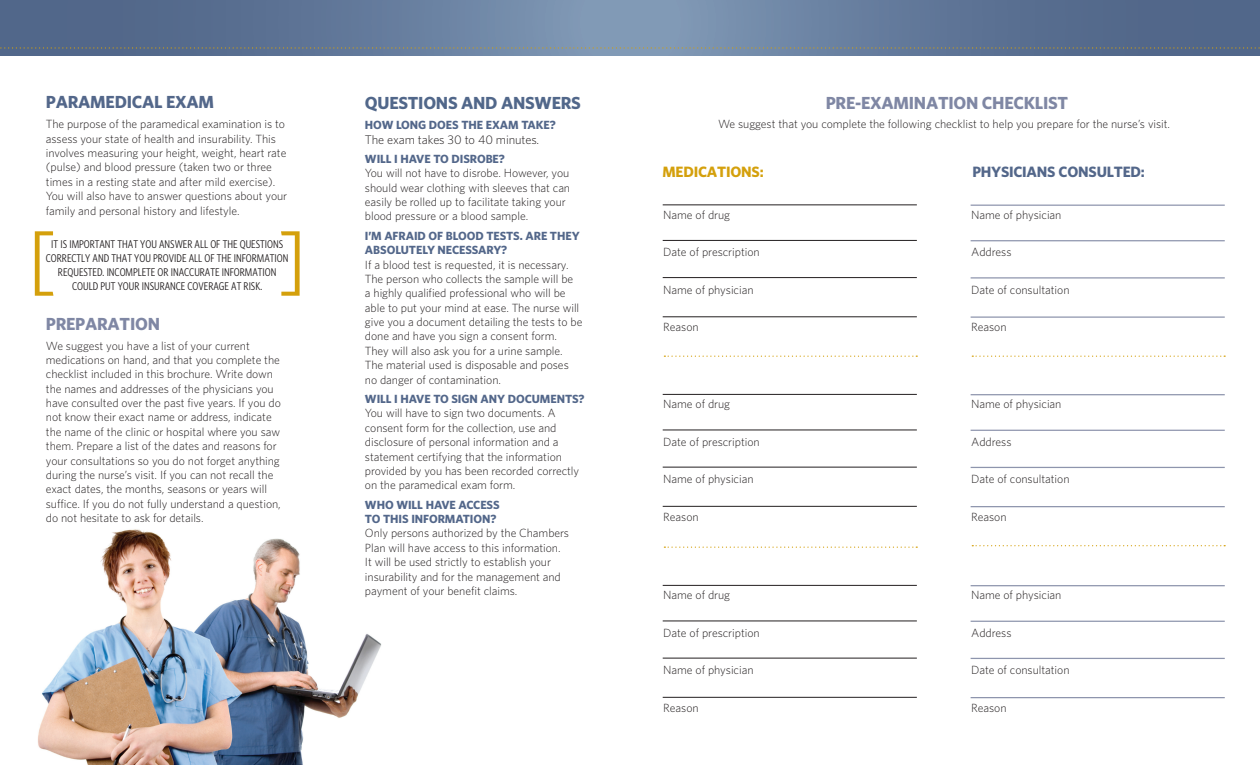
<style>
.page{position:relative;width:1260px;height:765px;background:#fff}
.page>*{position:absolute;margin:0;border:0;box-sizing:border-box;transform-origin:0 0}
.t1{font:81px "Whitney Condensed";color:#d4a00c}
.t2{font:700 17.5px "Whitney";letter-spacing:-.015em;color:#7f87a4}
.t3{font:700 17.5px "Whitney";letter-spacing:-.015em;color:#51678a}
.t4{font:700 17.5px "Whitney";letter-spacing:-.015em;color:#53678a}
.t5{font:700 15px "Whitney";letter-spacing:-.015em;color:#53678a}
.t6{font:700 15px "Whitney";letter-spacing:-.015em;color:#d4a00c}
.t7{font:300 12.5px "Whitney";letter-spacing:-.01em;color:#231f20}
.Body{font:300 11.88px/14.4px "Whitney";letter-spacing:-.005em;color:#231f20}
.Subhead{font:700 11.88px/14.4px "Whitney";letter-spacing:-.005em;color:#53678a}
.t8{font:11.25px/13.8px "Whitney Condensed";color:#231f20;text-align:center}
</style>
<div class="page">
<img style="left:38px;top:529px;width:344px;height:236px">
<hr style="left:663px;top:316px;width:254px;height:1px;background:#231f20">
<hr style="left:663px;top:277px;width:254px;height:1px;background:#231f20">
<hr style="left:663px;top:240px;width:254px;height:1px;background:#231f20">
<hr style="left:663px;top:205px;width:254px;height:1px;background:#231f20">
<hr style="left:663px;top:506px;width:254px;height:1px;background:#231f20">
<hr style="left:663px;top:467px;width:254px;height:1px;background:#231f20">
<hr style="left:663px;top:430px;width:254px;height:1px;background:#231f20">
<hr style="left:663px;top:394px;width:254px;height:1px;background:#231f20">
<hr style="left:663px;top:697px;width:254px;height:1px;background:#231f20">
<hr style="left:663px;top:658px;width:254px;height:1px;background:#231f20">
<hr style="left:663px;top:621px;width:254px;height:1px;background:#231f20">
<hr style="left:663px;top:585px;width:254px;height:1px;background:#231f20">
<hr style="left:971px;top:316px;width:254px;height:2px;background:#8e95ad">
<hr style="left:971px;top:506px;width:254px;height:1px;background:#8e95ad">
<hr style="left:971px;top:697px;width:254px;height:1px;background:#8e95ad">
<hr style="left:971px;top:277px;width:254px;height:2px;background:#8e95ad">
<hr style="left:971px;top:467px;width:254px;height:1px;background:#8e95ad">
<hr style="left:971px;top:658px;width:254px;height:1px;background:#8e95ad">
<hr style="left:971px;top:240px;width:254px;height:1px;background:#8e95ad">
<hr style="left:971px;top:430px;width:254px;height:1px;background:#8e95ad">
<hr style="left:971px;top:621px;width:254px;height:1px;background:#8e95ad">
<hr style="left:971px;top:205px;width:254px;height:1px;background:#8e95ad">
<hr style="left:971px;top:394px;width:254px;height:1px;background:#8e95ad">
<hr style="left:971px;top:585px;width:254px;height:1px;background:#8e95ad">
<svg style="left:0;top:0;width:1260px;height:55px;background:#62799a"></svg>
<svg style="left:0;top:47px;width:1260px;height:2px;background:#737f84"></svg>
<svg style="left:664px;top:356px;width:253px;height:1px"></svg>
<svg style="left:972px;top:356px;width:253px;height:1px"></svg>
<svg style="left:972px;top:545px;width:253px;height:1px"></svg>
<svg style="left:664px;top:547px;width:253px;height:1px"></svg>
<p class="t4" style="left:46px;top:90px;width:170px">PARAMEDICAL EXAM</p>
<p class="Body" style="left:46px;top:117px;width:243px">The purpose of the paramedical examination is to assess your state of health and insurability. This involves measuring your height, weight, heart rate (pulse) and blood pressure (taken two or three times in a resting state and after mild exercise).<br>You will also have to answer questions about your family and personal history and lifestyle.</p>
<p class="t8" style="left:46px;top:237px;width:244px">IT IS IMPORTANT THAT YOU ANSWER ALL OF THE QUESTIONS CORRECTLY AND THAT YOU PROVIDE ALL OF THE INFORMATION REQUESTED. INCOMPLETE OR INACCURATE INFORMATION COULD PUT YOUR INSURANCE COVERAGE AT RISK.</p>
<p class="t2" style="left:46px;top:312px;width:116px">PREPARATION</p>
<p class="Body" style="left:46px;top:338px;width:236px">We suggest you have a list of your current medications on hand, and that you complete the checklist included in this brochure. Write down the names and addresses of the physicians you have consulted over the past five years. If you do not know their exact name or address, indicate the name of the clinic or hospital where you saw them. Prepare a list of the dates and reasons for your consultations so you do not forget anything during the nurse’s visit. If you can not recall the exact dates, the months, seasons or years will suffice. If you do not fully understand a question, do not hesitate to ask for details.</p>
<p class="t1" style="left:28px;top:214px;width:29px">[</p>
<p class="t1" style="left:278px;top:214px;width:29px">]</p>
<p class="t3" style="left:365px;top:91px;width:218px">QUESTIONS AND ANSWERS</p>
<p class="Subhead" style="left:365px;top:117px;width:192px">HOW LONG DOES THE EXAM TAKE?</p>
<p class="t7" style="left:365px;top:131px;width:176px">The exam takes 30 to 40 minutes.</p>
<p class="Subhead" style="left:365px;top:151px;width:141px">WILL I HAVE TO DISROBE?</p>
<p class="Body" style="left:365px;top:166px;width:207px">You will not have to disrobe. However, you should wear clothing with sleeves that can easily be rolled up to facilitate taking your blood pressure or a blood sample.</p>
<p class="Subhead" style="left:365px;top:228px;width:216px">I’M AFRAID OF BLOOD TESTS. ARE THEY<br>ABSOLUTELY NECESSARY?</p>
<p class="Body" style="left:365px;top:257px;width:219px">If a blood test is requested, it is necessary.<br>The person who collects the sample will be<br>a highly qualified professional who will be able to put your mind at ease. The nurse will give you a document detailing the tests to be done and have you sign a consent form.<br>They will also ask you for a urine sample.<br>The material used is disposable and poses no danger of contamination.</p>
<p class="Subhead" style="left:365px;top:391px;width:221px">WILL I HAVE TO SIGN ANY DOCUMENTS?</p>
<p class="Body" style="left:365px;top:406px;width:216px">You will have to sign two documents. A consent form for the collection, use and disclosure of personal information and a statement certifying that the information provided by you has been recorded correctly on the paramedical exam form.</p>
<p class="Subhead" style="left:365px;top:497px;width:136px">WHO WILL HAVE ACCESS<br>TO THIS INFORMATION?</p>
<p class="Body" style="left:365px;top:526px;width:206px">Only persons authorized by the Chambers Plan will have access to this information.<br>It will be used strictly to establish your insurability and for the management and payment of your benefit claims.</p>
<p class="t2" style="left:826px;top:91px;width:244px">PRE-EXAMINATION CHECKLIST</p>
<p class="Body" style="left:718px;top:116px;width:454px">We suggest that you complete the following checklist to help you prepare for the nurse’s visit.</p>
<p class="t6" style="left:662px;top:162px;width:103px">MEDICATIONS:</p>
<p class="t5" style="left:972px;top:162px;width:174px">PHYSICIANS CONSULTED:</p>
<p class="Body" style="left:663px;top:207px;width:68px">Name of drug</p>
<p class="Body" style="left:663px;top:244px;width:98px">Date of prescription</p>
<p class="Body" style="left:663px;top:282px;width:92px">Name of physician</p>
<p class="Body" style="left:663px;top:319px;width:37px">Reason</p>
<p class="Body" style="left:663px;top:396px;width:68px">Name of drug</p>
<p class="Body" style="left:663px;top:434px;width:98px">Date of prescription</p>
<p class="Body" style="left:663px;top:471px;width:92px">Name of physician</p>
<p class="Body" style="left:663px;top:509px;width:37px">Reason</p>
<p class="Body" style="left:663px;top:587px;width:68px">Name of drug</p>
<p class="Body" style="left:663px;top:625px;width:98px">Date of prescription</p>
<p class="Body" style="left:663px;top:662px;width:92px">Name of physician</p>
<p class="Body" style="left:663px;top:700px;width:37px">Reason</p>
<p class="Body" style="left:971px;top:207px;width:92px">Name of physician</p>
<p class="Body" style="left:971px;top:245px;width:42px">Address</p>
<p class="Body" style="left:971px;top:282px;width:100px">Date of consultation</p>
<p class="Body" style="left:971px;top:320px;width:37px">Reason</p>
<p class="Body" style="left:971px;top:397px;width:92px">Name of physician</p>
<p class="Body" style="left:971px;top:434px;width:42px">Address</p>
<p class="Body" style="left:971px;top:472px;width:100px">Date of consultation</p>
<p class="Body" style="left:971px;top:509px;width:37px">Reason</p>
<p class="Body" style="left:971px;top:588px;width:92px">Name of physician</p>
<p class="Body" style="left:971px;top:625px;width:42px">Address</p>
<p class="Body" style="left:971px;top:663px;width:100px">Date of consultation</p>
<p class="Body" style="left:971px;top:700px;width:37px">Reason</p>
</div>
